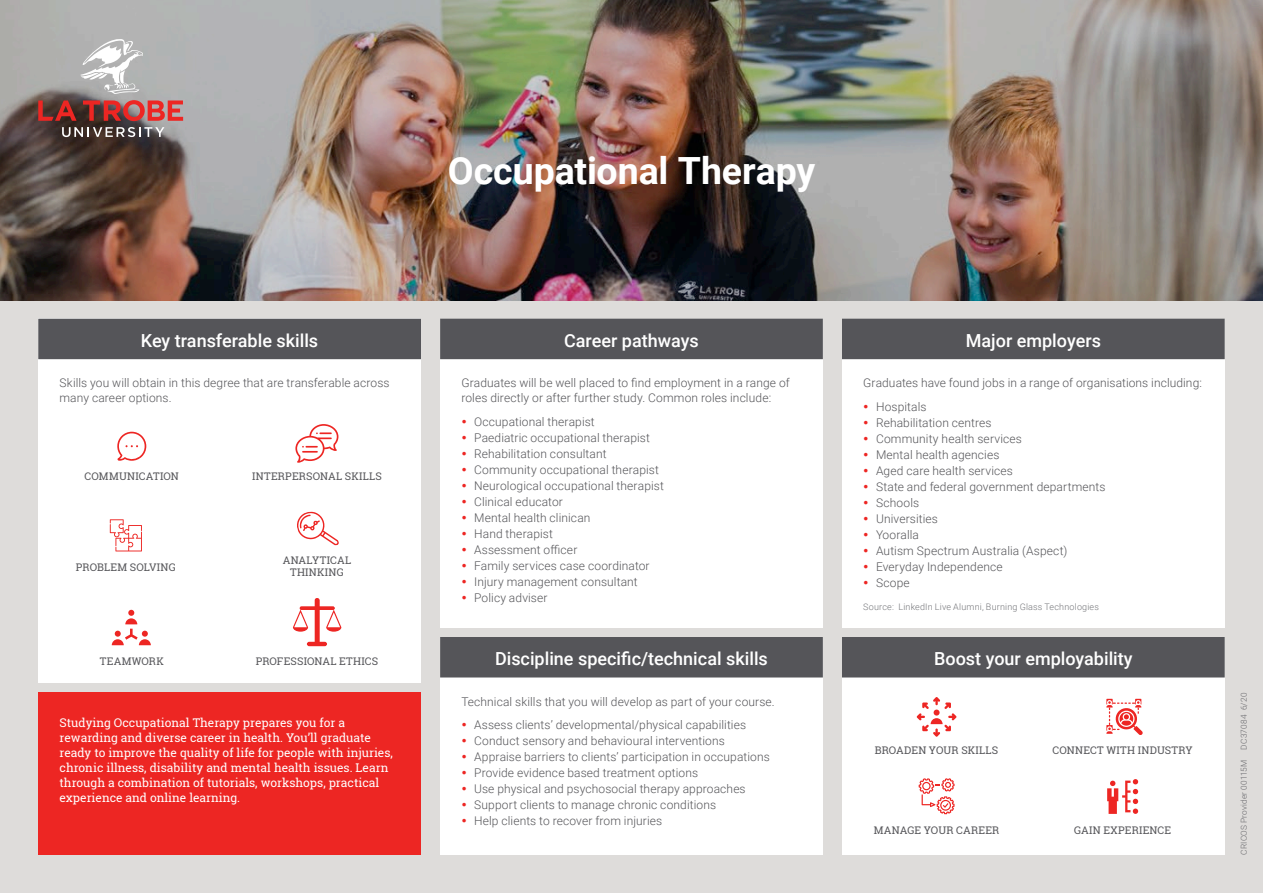
<style>
.page{position:relative;width:1263px;height:893px;background:#fff}
.page>*{position:absolute;margin:0;border:0;box-sizing:border-box;transform-origin:0 0}
.Course_title{font:700 37.5px "Roboto";color:#fff}
.Subheading_1{font:500 18px "Roboto";color:#fff}
.Body{font:300 12px/15px "Roboto";letter-spacing:.01em;color:#555559}
.Testimonial___Body{font:12px/15px "Roboto Slab";color:#fff}
.Proof_point{font:10.5px/12.6px "Roboto Slab";letter-spacing:.015em;color:#555559;text-align:center}
.Source___Disclaimer{font:300 9px "Roboto";letter-spacing:.02em;color:#75767a}
.t1{font:300 8.25px "Roboto";letter-spacing:.025em;color:#69696d}
</style>
<div class="page">
<div style="left:0;top:301px;width:1263px;height:592px;background:#dedcda"></div>
<img style="left:0;top:0;width:1263px;height:301px">
<div style="left:38px;top:693px;width:383px;height:162px;background:#ed2623"></div>
<div style="left:440px;top:637px;width:383px;height:218px;background:#fff"></div>
<div style="left:440px;top:637px;width:383px;height:40px;background:#555559"></div>
<div style="left:440px;top:319px;width:383px;height:308px;background:#fff"></div>
<div style="left:440px;top:319px;width:383px;height:40px;background:#555559"></div>
<div style="left:842px;top:319px;width:383px;height:308px;background:#fff"></div>
<div style="left:842px;top:319px;width:383px;height:40px;background:#555559"></div>
<div style="left:38px;top:319px;width:383px;height:364px;background:#fff"></div>
<div style="left:38px;top:319px;width:383px;height:40px;background:#555559"></div>
<svg style="left:117px;top:432px;width:29px;height:29px"></svg>
<svg style="left:110px;top:519px;width:32px;height:32px"></svg>
<svg style="left:38px;top:100px;width:39px;height:21px"></svg>
<svg style="left:83px;top:100px;width:100px;height:21px"></svg>
<svg style="left:62px;top:127px;width:102px;height:10px"></svg>
<svg style="left:80px;top:38px;width:63px;height:56px"></svg>
<div style="left:842px;top:637px;width:383px;height:218px;background:#fff"></div>
<div style="left:842px;top:637px;width:383px;height:40px;background:#555559"></div>
<svg style="left:1106px;top:699px;width:37px;height:36px"></svg>
<svg style="left:919px;top:778px;width:35px;height:36px"></svg>
<svg style="left:1107px;top:779px;width:31px;height:35px"></svg>
<svg style="left:917px;top:697px;width:39px;height:40px"></svg>
<svg style="left:112px;top:610px;width:39px;height:35px"></svg>
<svg style="left:295px;top:424px;width:43px;height:39px"></svg>
<svg style="left:297px;top:511px;width:42px;height:35px"></svg>
<hr style="left:307px;top:642px;width:20px;height:4px;background:#ed2623;border-radius:2px">
<svg style="left:293px;top:598px;width:48px;height:47px"></svg>
<p class="Subheading_1" style="left:141px;top:328px;width:179px">Key transferable skills</p>
<p class="Body" style="left:60px;top:375px;width:332px">Skills you will obtain in this degree that are transferable across many career options.</p>
<p class="Proof_point" style="left:85px;top:469px;width:96px">COMMUNICATION</p>
<p class="Proof_point" style="left:76px;top:561px;width:101px">PROBLEM SOLVING</p>
<p class="Proof_point" style="left:100px;top:654px;width:65px">TEAMWORK</p>
<p class="Proof_point" style="left:252px;top:469px;width:131px">INTERPERSONAL SKILLS</p>
<p class="Proof_point" style="left:283px;top:553px;width:70px">ANALYTICAL<br>THINKING</p>
<p class="Proof_point" style="left:256px;top:654px;width:124px">PROFESSIONAL ETHICS</p>
<p class="Testimonial___Body" style="left:60px;top:715px;width:335px">Studying Occupational Therapy prepares you for a rewarding and diverse career in health. You’ll graduate ready to improve the quality of life for people with injuries, chronic illness, disability and mental health issues. Learn through a combination of tutorials, workshops, practical experience and online learning.</p>
<p class="Course_title" style="left:448px;top:144px;width:369px">Occupational Therapy</p>
<p class="Subheading_1" style="left:564px;top:328px;width:136px">Career pathways</p>
<p class="Body" style="left:461px;top:375px;width:330px">Graduates will be well placed to find employment in a range of roles directly or after further study. Common roles include:</p>
<p class="Body" style="left:474px;top:414px;width:122px">Occupational therapist</p>
<p class="Body" style="left:474px;top:430px;width:177px">Paediatric occupational therapist</p>
<p class="Body" style="left:474px;top:446px;width:134px">Rehabilitation consultant</p>
<p class="Body" style="left:474px;top:462px;width:186px">Community occupational therapist</p>
<p class="Body" style="left:474px;top:478px;width:191px">Neurological occupational therapist</p>
<p class="Body" style="left:474px;top:494px;width:90px">Clinical educator</p>
<p class="Body" style="left:474px;top:510px;width:118px">Mental health clinican</p>
<p class="Body" style="left:474px;top:526px;width:80px">Hand therapist</p>
<p class="Body" style="left:474px;top:542px;width:105px">Assessment officer</p>
<p class="Body" style="left:474px;top:558px;width:177px">Family services case coordinator</p>
<p class="Body" style="left:474px;top:574px;width:165px">Injury management consultant</p>
<p class="Body" style="left:474px;top:590px;width:75px">Policy adviser</p>
<p class="Subheading_1" style="left:495px;top:646px;width:274px">Discipline specific/technical skills</p>
<p class="Body" style="left:461px;top:693px;width:315px">Technical skills that you will develop as part of your course.</p>
<p class="Body" style="left:474px;top:717px;width:273px">Assess clients’ developmental/physical capabilities</p>
<p class="Body" style="left:474px;top:733px;width:252px">Conduct sensory and behavioural interventions</p>
<p class="Body" style="left:474px;top:749px;width:297px">Appraise barriers to clients’ participation in occupations</p>
<p class="Body" style="left:474px;top:765px;width:225px">Provide evidence based treatment options</p>
<p class="Body" style="left:474px;top:781px;width:273px">Use physical and psychosocial therapy approaches</p>
<p class="Body" style="left:474px;top:797px;width:244px">Support clients to manage chronic conditions</p>
<p class="Body" style="left:474px;top:813px;width:190px">Help clients to recover from injuries</p>
<p class="Subheading_1" style="left:966px;top:328px;width:137px">Major employers</p>
<p class="Body" style="left:863px;top:375px;width:340px">Graduates have found jobs in a range of organisations including:</p>
<p class="Body" style="left:876px;top:399px;width:52px">Hospitals</p>
<p class="Body" style="left:876px;top:415px;width:117px">Rehabilitation centres</p>
<p class="Body" style="left:876px;top:431px;width:148px">Community health services</p>
<p class="Body" style="left:876px;top:447px;width:125px">Mental health agencies</p>
<p class="Body" style="left:876px;top:463px;width:138px">Aged care health services</p>
<p class="Body" style="left:876px;top:479px;width:231px">State and federal government departments</p>
<p class="Body" style="left:876px;top:495px;width:45px">Schools</p>
<p class="Body" style="left:876px;top:511px;width:63px">Universities</p>
<p class="Body" style="left:876px;top:527px;width:45px">Yooralla</p>
<p class="Body" style="left:876px;top:543px;width:193px">Autism Spectrum Australia (Aspect)</p>
<p class="Body" style="left:876px;top:559px;width:128px">Everyday Independence</p>
<p class="Body" style="left:876px;top:575px;width:35px">Scope</p>
<p class="Source___Disclaimer" style="left:863px;top:601px;width:237px">Source: LinkedIn Live Alumni, Burning Glass Technologies</p>
<p class="Subheading_1" style="left:934px;top:646px;width:200px">Boost your employability</p>
<p class="Proof_point" style="left:875px;top:744px;width:125px">BROADEN YOUR SKILLS</p>
<p class="Proof_point" style="left:1052px;top:744px;width:142px">CONNECT WITH INDUSTRY</p>
<p class="Proof_point" style="left:874px;top:823px;width:127px">MANAGE YOUR CAREER</p>
<p class="Proof_point" style="left:1074px;top:823px;width:99px">GAIN EXPERIENCE</p>
<p class="t1" style="left:1238px;top:750px;width:58px;rotate:-90deg">DC37084 6/20</p>
<p class="t1" style="left:1238px;top:855px;width:96px;rotate:-90deg">CRICOS Provider 00115M</p>
</div>
